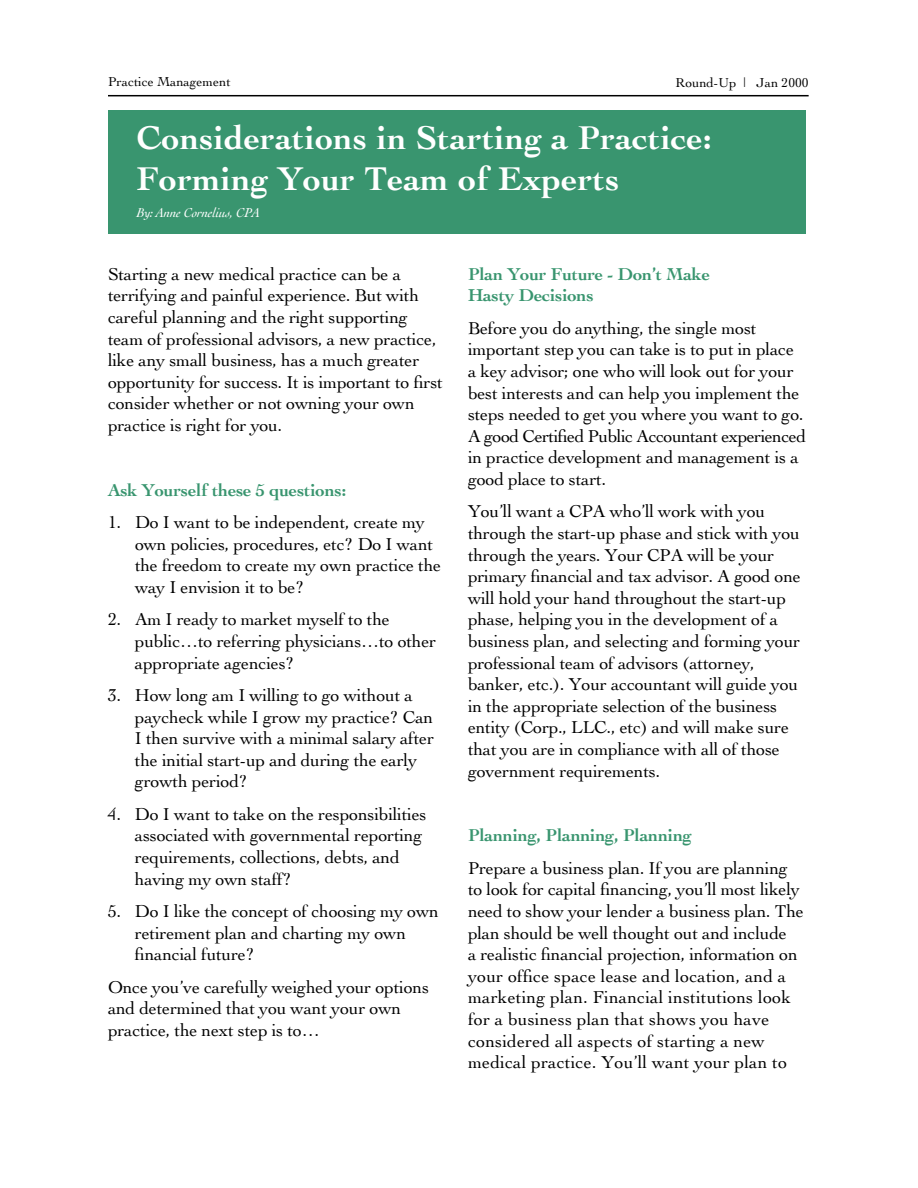
<style>
.page{position:relative;width:918px;height:1188px;background:#fff}
.page>*{position:absolute;margin:0;border:0;box-sizing:border-box;transform-origin:0 0}
.t1{font:700 34.5px/41.4px "Cochin";letter-spacing:.01em;color:#fff}
.t2{font:18px/21.6px "Cochin";letter-spacing:-.01em;color:#000}
.t3{font:700 18px/21.6px "Cochin";letter-spacing:-.01em;color:#39956f}
.t4{font:13.5px "Cochin";color:#000}
.t5{font:italic 13.5px "Cochin";letter-spacing:-.01em;color:#fff}
</style>
<div class="page">
<div style="left:109px;top:110px;width:697px;height:124px;background:#39956f"></div>
<hr style="left:108px;top:95px;width:701px;height:1px;background:#000">
<p class="t4" style="left:108px;top:74px;width:124px">Practice Management</p>
<p class="t4" style="left:676px;top:75px;width:134px">Round-Up | Jan 2000</p>
<h1 class="t1" style="left:136px;top:117px;width:577px">Considerations in Starting a Practice:<br>Forming Your Team of Experts</h1>
<p class="t5" style="left:136px;top:206px;width:125px">By: Anne Cornelius, CPA</p>
<p class="t2" style="left:108px;top:263px;width:336px">Starting a new medical practice can be a terrifying and painful experience. But with careful planning and the right supporting team of professional advisors, a new practice, like any small business, has a much greater opportunity for success. It is important to first consider whether or not owning your own practice is right for you.</p>
<p class="t3" style="left:108px;top:479px;width:240px">Ask Yourself these 5 questions:</p>
<p class="t2" style="left:135px;top:512px;width:308px;text-indent:-27px">1. Do I want to be independent, create my own policies, procedures, etc? Do I want the freedom to create my own practice the way I envision it to be?</p>
<p class="t2" style="left:135px;top:609px;width:303px;text-indent:-27px">2. Am I ready to market myself to the public…to referring physicians…to other appropriate agencies?</p>
<p class="t2" style="left:135px;top:684px;width:301px;text-indent:-27px">3. How long am I willing to go without a paycheck while I grow my practice? Can I then survive with a minimal salary after the initial start-up and during the early growth period?</p>
<p class="t2" style="left:135px;top:803px;width:293px;text-indent:-27px">4. Do I want to take on the responsibilities associated with governmental reporting requirements, collections, debts, and having my own staff?</p>
<p class="t2" style="left:135px;top:900px;width:305px;text-indent:-27px">5. Do I like the concept of choosing my own retirement plan and charting my own financial future?</p>
<p class="t2" style="left:108px;top:976px;width:323px">Once you’ve carefully weighed your options and determined that you want your own practice, the next step is to…</p>
<p class="t3" style="left:468px;top:263px;width:244px">Plan Your Future - Don’t Make<br>Hasty Decisions</p>
<p class="t2" style="left:468px;top:317px;width:340px">Before you do anything, the single most important step you can take is to put in place a key advisor; one who will look out for your best interests and can help you implement the steps needed to get you where you want to go.<br>A good Certified Public Accountant experienced in practice development and management is a good place to start.</p>
<p class="t2" style="left:468px;top:501px;width:334px">You’ll want a CPA who’ll work with you through the start-up phase and stick with you through the years. Your CPA will be your primary financial and tax advisor. A good one will hold your hand throughout the start-up phase, helping you in the development of a business plan, and selecting and forming your professional team of advisors (attorney, banker, etc.). Your accountant will guide you in the appropriate selection of the business entity (Corp., LLC., etc) and will make sure that you are in compliance with all of those government requirements.</p>
<p class="t3" style="left:468px;top:825px;width:225px">Planning, Planning, Planning</p>
<p class="t2" style="left:468px;top:857px;width:337px">Prepare a business plan. If you are planning to look for capital financing, you’ll most likely need to show your lender a business plan. The plan should be well thought out and include<br>a realistic financial projection, information on your office space lease and location, and a marketing plan. Financial institutions look for a business plan that shows you have considered all aspects of starting a new medical practice. You’ll want your plan to</p>
</div>
